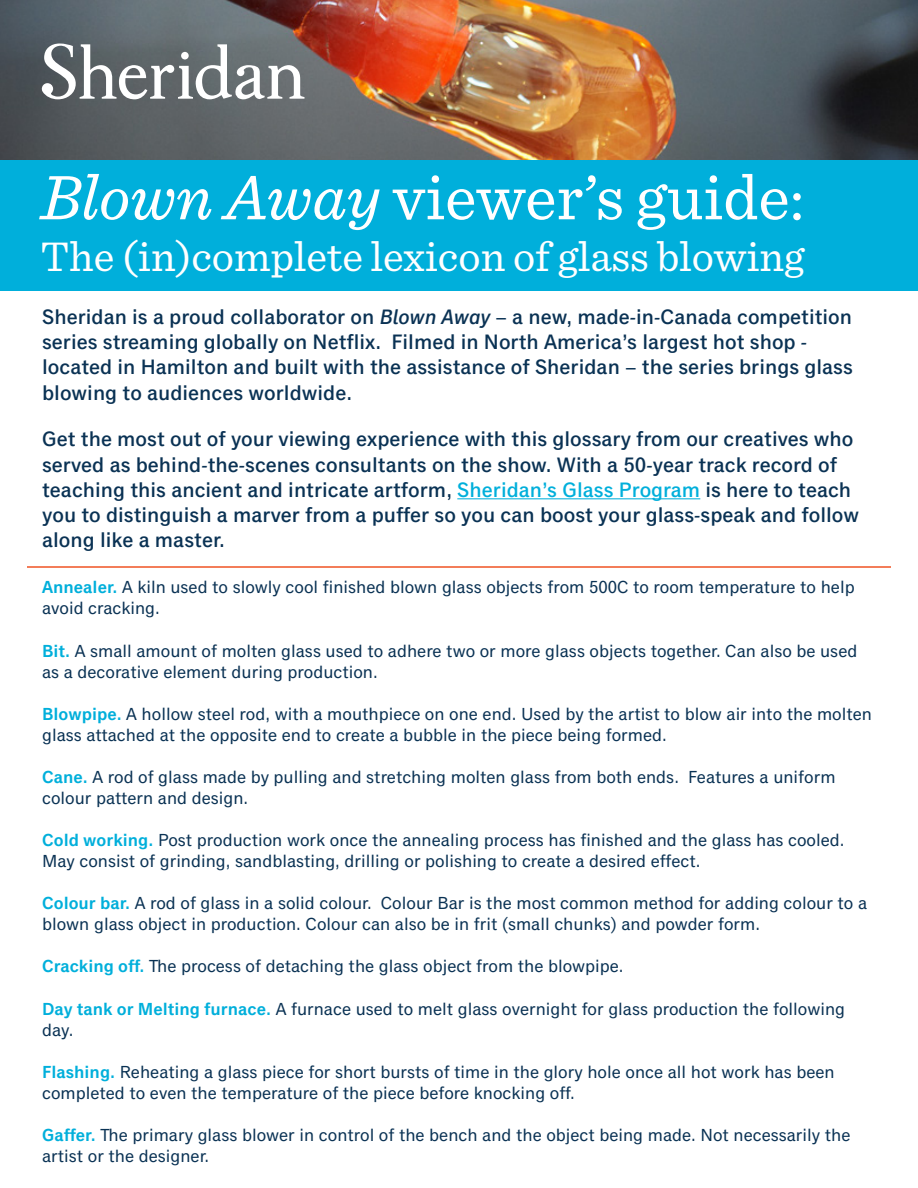
<style>
.page{position:relative;width:918px;height:1188px;background:#fff}
.page>*{position:absolute;margin:0;border:0;box-sizing:border-box;transform-origin:0 0}
.t1{font:66px "Sentinel";color:#fff}
.t2{font:43.5px "Sentinel";color:#fff}
.t3{font:500 21px/25.2px "Classic Grotesque Pro";color:#0a3254}
.t4{font:17.55px/21px "Classic Grotesque Pro";color:#0a3254}
.s1{font-style:italic}
.s2{color:#00afdb}
.s3{font-weight:600;color:#00afdb}
</style>
<div class="page">
<img style="left:0;top:0;width:918px;height:160px">
<div style="left:0;top:160px;width:918px;height:131px;background:#00afdb"></div>
<hr style="left:457px;top:498px;width:243px;height:1px;background:#00afdb">
<svg style="left:42px;top:43px;width:262px;height:56px"></svg>
<hr style="left:27px;top:566px;width:864px;height:2px;background:#f05323">
<h1 class="t1" style="left:40px;top:148px;width:765px"><span class="s1">Blown Away</span> viewer’s guide:</h1>
<h2 class="t2" style="left:40px;top:224px;width:766px">The (in)complete lexicon of glass blowing</h2>
<p class="t3" style="left:42px;top:305px;width:812px">Sheridan is a proud collaborator on <span class="s1">Blown Away</span> – a new, made-in-Canada competition series streaming globally on Netflix. Filmed in North America’s largest hot shop - located in Hamilton and built with the assistance of Sheridan – the series brings glass blowing to audiences worldwide.</p>
<p class="t3" style="left:42px;top:427px;width:819px">Get the most out of your viewing experience with this glossary from our creatives who served as behind-the-scenes consultants on the show. With a 50-year track record of teaching this ancient and intricate artform, <span class="s2">Sheridan’s Glass Program</span> is here to teach you to distinguish a marver from a puffer so you can boost your glass-speak and follow along like a master.</p>
<p class="t4" style="left:42px;top:578px;width:814px"><span class="s3">Annealer.</span> A kiln used to slowly cool finished blown glass objects from 500C to room temperature to help avoid cracking.</p>
<p class="t4" style="left:42px;top:641px;width:817px"><span class="s3">Bit.</span> A small amount of molten glass used to adhere two or more glass objects together. Can also be used as a decorative element during production.</p>
<p class="t4" style="left:42px;top:704px;width:831px"><span class="s3">Blowpipe.</span> A hollow steel rod, with a mouthpiece on one end. Used by the artist to blow air into the molten glass attached at the opposite end to create a bubble in the piece being formed.</p>
<p class="t4" style="left:42px;top:767px;width:795px"><span class="s3">Cane.</span> A rod of glass made by pulling and stretching molten glass from both ends. Features a uniform colour pattern and design.</p>
<p class="t4" style="left:42px;top:830px;width:804px"><span class="s3">Cold working.</span> Post production work once the annealing process has finished and the glass has cooled.<br>May consist of grinding, sandblasting, drilling or polishing to create a desired effect.</p>
<p class="t4" style="left:42px;top:894px;width:827px"><span class="s3">Colour bar.</span> A rod of glass in a solid colour. Colour Bar is the most common method for adding colour to a blown glass object in production. Colour can also be in frit (small chunks) and powder form.</p>
<p class="t4" style="left:42px;top:957px;width:583px"><span class="s3">Cracking off.</span> The process of detaching the glass object from the blowpipe.</p>
<p class="t4" style="left:42px;top:999px;width:804px"><span class="s3">Day tank or Melting furnace.</span> A furnace used to melt glass overnight for glass production the following day.</p>
<p class="t4" style="left:42px;top:1062px;width:794px"><span class="s3">Flashing.</span> Reheating a glass piece for short bursts of time in the glory hole once all hot work has been completed to even the temperature of the piece before knocking off.</p>
<p class="t4" style="left:42px;top:1125px;width:810px"><span class="s3">Gaffer.</span> The primary glass blower in control of the bench and the object being made. Not necessarily the artist or the designer.</p>
</div>
